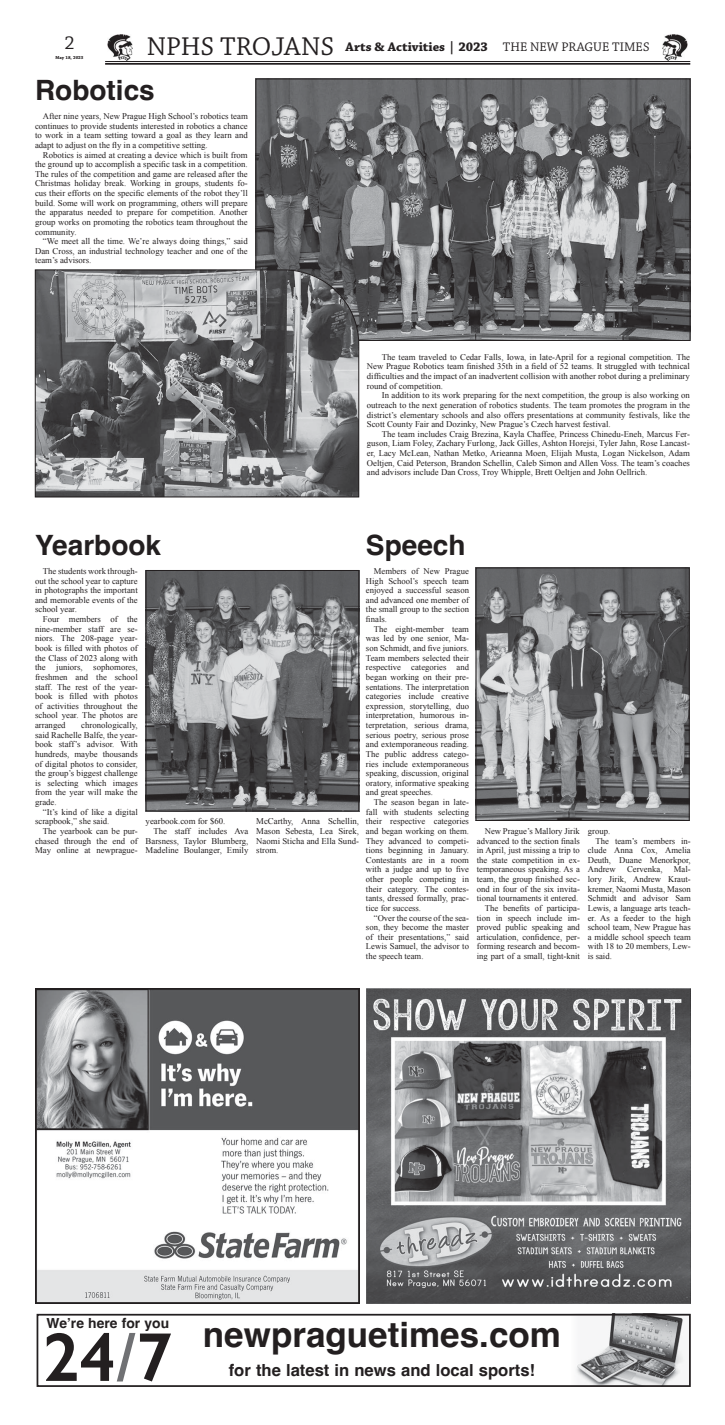
<style>
.page{position:relative;width:725px;height:1425px;background:#fff}
.page>*{position:absolute;margin:0;border:0;box-sizing:border-box;transform-origin:0 0}
.t1{font:600 69.39px "Gill Sans";color:#231f20}
.t2{font:700 35px "Helvetica";color:#231f20}
.t3{font:700 28px "Helvetica";color:#231f20}
.t4{font:27.12px "Chaparral Pro";color:#231f20}
.t5{font:19.43px "Chaparral Pro";color:#231f20}
.t6{font:700 16.62px "Helvetica";color:#231f20}
.t7{font:700 13.83px "Helvetica";color:#231f20}
.t8{font:700 13.12px "Chaparral Pro";color:#231f20}
.t9{font:8.75px/9.6px "Times New Roman";color:#231f20;text-align:justify}
.t10{font:700 4.55px "Chaparral Pro";color:#231f20}
.s1{font-weight:400}
.s2{color:#707174}
</style>
<div class="page">
<hr style="left:105px;top:61px;width:585px;height:1px;background:#231f20">
<hr style="left:105px;top:63px;width:585px;height:2px;background:#231f20">
<img style="left:107px;top:34px;width:25px;height:27px">
<img style="left:662px;top:34px;width:25px;height:27px">
<img style="left:258px;top:81px;width:430px;height:258px">
<div style="left:256px;top:79px;width:434px;height:262px;border:1px solid #231f20"></div>
<img style="left:148px;top:572px;width:209px;height:237px">
<div style="left:146px;top:570px;width:213px;height:241px;border:1px solid #231f20"></div>
<img style="left:478px;top:570px;width:209px;height:248px">
<div style="left:476px;top:568px;width:213px;height:252px;border:1px solid #231f20"></div>
<svg style="left:35px;top:269px;width:324px;height:228px;background:#797a7c"></svg>
<img style="left:38px;top:990px;width:319px;height:311px">
<div style="left:36px;top:988px;width:323px;height:315px;border:1px solid #231f20"></div>
<img style="left:366px;top:988px;width:324px;height:315px">
<img style="left:576px;top:1316px;width:109px;height:68px">
<div style="left:37px;top:1313px;width:653px;height:74px;border:2px solid #231f20"></div>
<p class="t5" style="left:64px;top:32px;width:12px">2</p>
<p class="t10" style="left:56px;top:55px;width:29px">May 18, 2023</p>
<p class="t4" style="left:147px;top:32px;width:189px">NPHS TROJANS</p>
<p class="t8" style="left:345px;top:39px;width:305px">Arts &amp; Activities | 2023 <span class="s1">THE NEW PRAGUE TIMES</span></p>
<p class="t3" style="left:35px;top:73px;width:121px">Robotics</p>
<p class="t9" style="left:35px;top:111px;width:214px;text-indent:8px">After nine years, New Prague High School’s robotics team continues to provide students interested in robotics a chance to work in a team setting toward a goal as they learn and adapt to adjust on the fly in a competitive setting.</p>
<p class="t9" style="left:35px;top:150px;width:214px;text-indent:8px">Robotics is aimed at creating a device which is built from the ground up to accomplish a specific task in a competition.<br>The rules of the competition and game are released after the Christmas holiday break. Working in groups, students fo&shy;cus their efforts on the specific elements of the robot they’ll build. Some will work on programming, others will prepare the apparatus needed to prepare for competition. Another group works on promoting the robotics team throughout the community.</p>
<p class="t9" style="left:35px;top:236px;width:214px;text-indent:8px">“We meet all the time. We’re always doing things,” said Dan Cross, an industrial technology teacher and one of the team’s advisors.</p>
<p class="t9" style="left:367px;top:352px;width:324px;text-indent:15px">The team traveled to Cedar Falls, Iowa, in late-April for a regional competition. The New Prague Robotics team finished 35th in a field of 52 teams. It struggled with technical difficulties and the impact of an inadvertent collision with another robot during a preliminary round of competition.</p>
<p class="t9" style="left:367px;top:390px;width:324px;text-indent:15px">In addition to its work preparing for the next competition, the group is also working on outreach to the next generation of robotics students. The team promotes the program in the district’s elementary schools and also offers presentations at community festivals, like the Scott County Fair and Dozinky, New Prague’s Czech harvest festival.</p>
<p class="t9" style="left:367px;top:429px;width:324px;text-indent:15px">The team includes Craig Brezina, Kayla Chaffee, Princess Chinedu-Eneh, Marcus Fer&shy;guson, Liam Foley, Zachary Furlong, Jack Gilles, Ashton Horejsi, Tyler Jahn, Rose Lancast&shy;er, Lacy McLean, Nathan Metko, Arieanna Moen, Elijah Musta, Logan Nickelson, Adam Oeltjen, Caid Peterson, Brandon Schellin, Caleb Simon and Allen Voss. The team’s coaches and advisors include Dan Cross, Troy Whipple, Brett Oeltjen and John Oellrich.</p>
<p class="t3" style="left:366px;top:528px;width:101px">Speech</p>
<p class="t9" style="left:366px;top:566px;width:104px;text-indent:8px">Members of New Prague High School’s speech team enjoyed a successful season and advanced one member of the small group to the section finals.</p>
<p class="t9" style="left:366px;top:624px;width:104px;text-indent:8px">The eight-member team was led by one senior, Ma&shy;son Schmidt, and five juniors.<br>Team members selected their respective categories and began working on their pre&shy;sentations. The interpretation categories include creative expression, storytelling, duo interpretation, humorous in&shy;terpretation, serious drama, serious poetry, serious prose and extemporaneous reading.<br>The public address catego&shy;ries include extemporaneous speaking, discussion, original oratory, informative speaking and great speeches.</p>
<p class="t9" style="left:366px;top:797px;width:104px;text-indent:8px">The season began in late&shy;fall with students selecting their respective categories and began working on them.<br>They advanced to competi&shy;tions beginning in January.<br>Contestants are in a room with a judge and up to five other people competing in their category. The contes&shy;tants, dressed formally, prac&shy;tice for success.</p>
<p class="t9" style="left:366px;top:912px;width:104px;text-indent:8px">“Over the course of the sea&shy;son, they become the master of their presentations,” said Lewis Samuel, the advisor to the speech team.</p>
<p class="t3" style="left:35px;top:528px;width:128px">Yearbook</p>
<p class="t9" style="left:35px;top:566px;width:104px;text-indent:8px">The students work through&shy;out the school year to capture in photographs the important and memorable events of the school year.</p>
<p class="t9" style="left:35px;top:614px;width:104px;text-indent:8px">Four members of the nine-member staff are se&shy;niors. The 208-page year&shy;book is filled with photos of the Class of 2023 along with the juniors, sophomores, freshmen and the school staff. The rest of the year&shy;book is filled with photos of activities throughout the school year. The photos are arranged</p>
<p class="t9" style="left:35px;top:720px;width:104px;text-indent:46px">chronologically, said Rachelle Balfe, the year&shy;book staff’s advisor. With hundreds, maybe thousands of digital photos to consider, the group’s biggest challenge is selecting which images from the year will make the grade.</p>
<p class="t9" style="left:35px;top:807px;width:104px;text-indent:8px">“It’s kind of like a digital scrapbook,” she said.</p>
<p class="t9" style="left:35px;top:826px;width:104px;text-indent:8px">The yearbook can be pur&shy;chased through the end of May online at newprague-</p>
<p class="t9" style="left:146px;top:816px;width:81px">yearbook.com for $60.</p>
<p class="t9" style="left:146px;top:826px;width:104px;text-indent:8px">The staff includes Ava Barsness, Taylor Blumberg, Madeline Boulanger, Emily</p>
<p class="t9" style="left:256px;top:816px;width:104px">McCarthy, Anna Schellin, Mason Sebesta, Lea Sirek, Naomi Sticha and Ella Sund&shy;strom.</p>
<p class="t9" style="left:477px;top:826px;width:104px;text-indent:8px">New Prague’s Mallory Jirik advanced to the section finals in April, just missing a trip to the state competition in ex&shy;temporaneous speaking. As a team, the group finished sec&shy;ond in four of the six invita&shy;tional tournaments it entered.</p>
<p class="t9" style="left:477px;top:903px;width:104px;text-indent:8px">The benefits of participa&shy;tion in speech include im&shy;proved public speaking and articulation, confidence, per&shy;forming research and becom&shy;ing part of a small, tight-knit</p>
<p class="t9" style="left:587px;top:826px;width:24px">group.</p>
<p class="t9" style="left:587px;top:835px;width:104px;text-indent:8px">The team’s members in&shy;clude Anna Cox, Amelia Deuth, Duane Menorkpor, Andrew</p>
<p class="t9" style="left:587px;top:864px;width:104px;text-indent:86px">Mal&shy;lory Jirik, Andrew Kraut&shy;kremer, Naomi Musta, Mason Schmidt and advisor Sam Lewis, a language arts teach&shy;er. As a feeder to the high school team, New Prague has a middle school speech team with 18 to 20 members, Lew&shy;is said.</p>
<p class="t9" style="left:627px;top:864px;width:37px">Cervenka,</p>
<p class="t7" style="left:46px;top:1314px;width:124px">We’re here for you</p>
<p class="t1" style="left:43px;top:1315px;width:131px">24<span class="s2">/</span>7</p>
<p class="t2" style="left:203px;top:1313px;width:359px">newpraguetimes.com</p>
<p class="t6" style="left:229px;top:1360px;width:308px">for the latest in news and local sports!</p>
</div>
